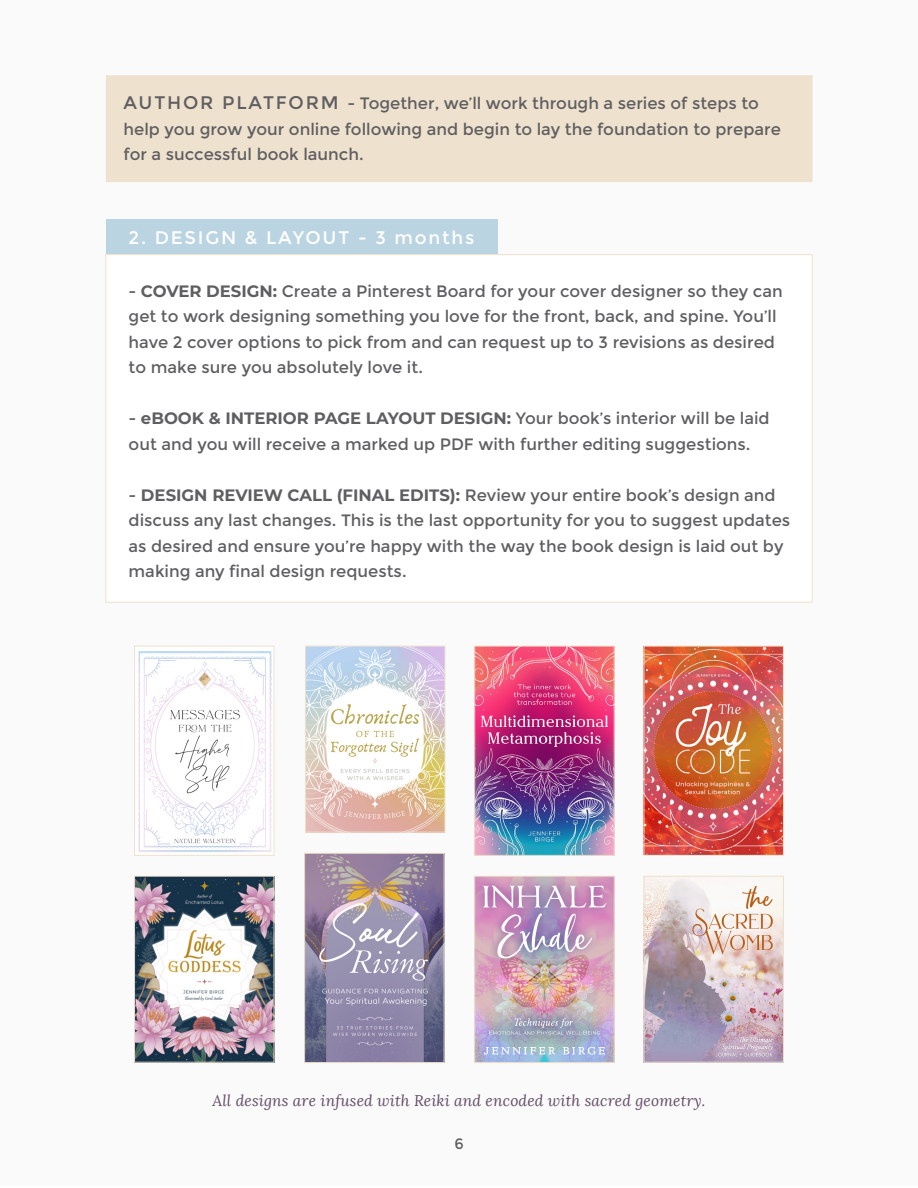
<style>
.page{position:relative;width:918px;height:1188px;background:#fff}
.page>*{position:absolute;margin:0;border:0;box-sizing:border-box;transform-origin:0 0}
.t1{font:18.15px "Montserrat";letter-spacing:.1em;color:#fff}
.t2{font:16.5px/25.5px "Montserrat";color:#5f5f62}
.t3{font:italic 15.45px "Lora";letter-spacing:.01em;color:#654d68}
.t4{font:15px "Montserrat";color:#5f5f62}
.s1{font-size:18.15px}
.s2{font-weight:700}
</style>
<div class="page">
<div style="left:0;top:0;width:918px;height:1186px;background:#fafafa"></div>
<div style="left:106px;top:219px;width:392px;height:35px;background:#bbd4e1"></div>
<div style="left:105px;top:254px;width:708px;height:349px;background:#fff;border:1px solid #eee1cd"></div>
<img style="left:307px;top:648px;width:136px;height:182px">
<div style="left:305px;top:646px;width:140px;height:186px;border:1px solid #eee1cd"></div>
<img style="left:646px;top:878px;width:136px;height:183px">
<div style="left:644px;top:876px;width:140px;height:187px;border:1px solid #eee1cd"></div>
<img style="left:476px;top:878px;width:137px;height:183px">
<div style="left:474px;top:876px;width:141px;height:187px;border:1px solid #eee1cd"></div>
<img style="left:306px;top:855px;width:137px;height:206px">
<div style="left:304px;top:853px;width:141px;height:210px;border:1px solid #eee1cd"></div>
<div style="left:106px;top:75px;width:707px;height:107px;background:#eee1cd"></div>
<img style="left:138px;top:651px;width:134px;height:201px">
<div style="left:134px;top:646px;width:140px;height:210px;border:1px solid #eee1cd"></div>
<img style="left:136px;top:878px;width:136px;height:183px">
<div style="left:134px;top:876px;width:140px;height:187px;border:1px solid #eee1cd"></div>
<img style="left:476px;top:648px;width:137px;height:206px">
<div style="left:474px;top:646px;width:141px;height:210px;border:1px solid #eee1cd"></div>
<img style="left:646px;top:648px;width:136px;height:206px">
<div style="left:644px;top:646px;width:140px;height:210px;border:1px solid #eee1cd"></div>
<p class="t2" style="left:124px;top:91px;width:659px"><span class="s1">AUTHOR PLATFORM</span> - Together, we’ll work through a series of steps to help you grow your online following and begin to lay the foundation to prepare for a successful book launch.</p>
<p class="t1" style="left:128px;top:227px;width:347px">2. DESIGN &amp; LAYOUT - 3 months</p>
<p class="t2" style="left:129px;top:278px;width:656px">- <span class="s2">COVER DESIGN:</span> Create a Pinterest Board for your cover designer so they can</p>
<p class="t2" style="left:129px;top:304px;width:650px;text-align:justify">get to work designing something you love for the front, back, and spine. You’ll have 2 cover options to pick from and can request up to 3 revisions as desired to make sure you absolutely love it.</p>
<p class="t2" style="left:129px;top:406px;width:643px">- <span class="s2">eBOOK &amp; INTERIOR PAGE LAYOUT DESIGN:</span> Your book’s interior will be laid out and you will receive a marked up PDF with further editing suggestions.</p>
<p class="t2" style="left:129px;top:482px;width:663px">- <span class="s2">DESIGN REVIEW CALL (FINAL EDITS):</span> Review your entire book’s design and discuss any last changes. This is the last opportunity for you to suggest updates as desired and ensure you’re happy with the way the book design is laid out by making any final design requests.</p>
<p class="t3" style="left:213px;top:1091px;width:494px">All designs are infused with Reiki and encoded with sacred geometry.</p>
<p class="t4" style="left:454px;top:1135px;width:11px">6</p>
</div>
